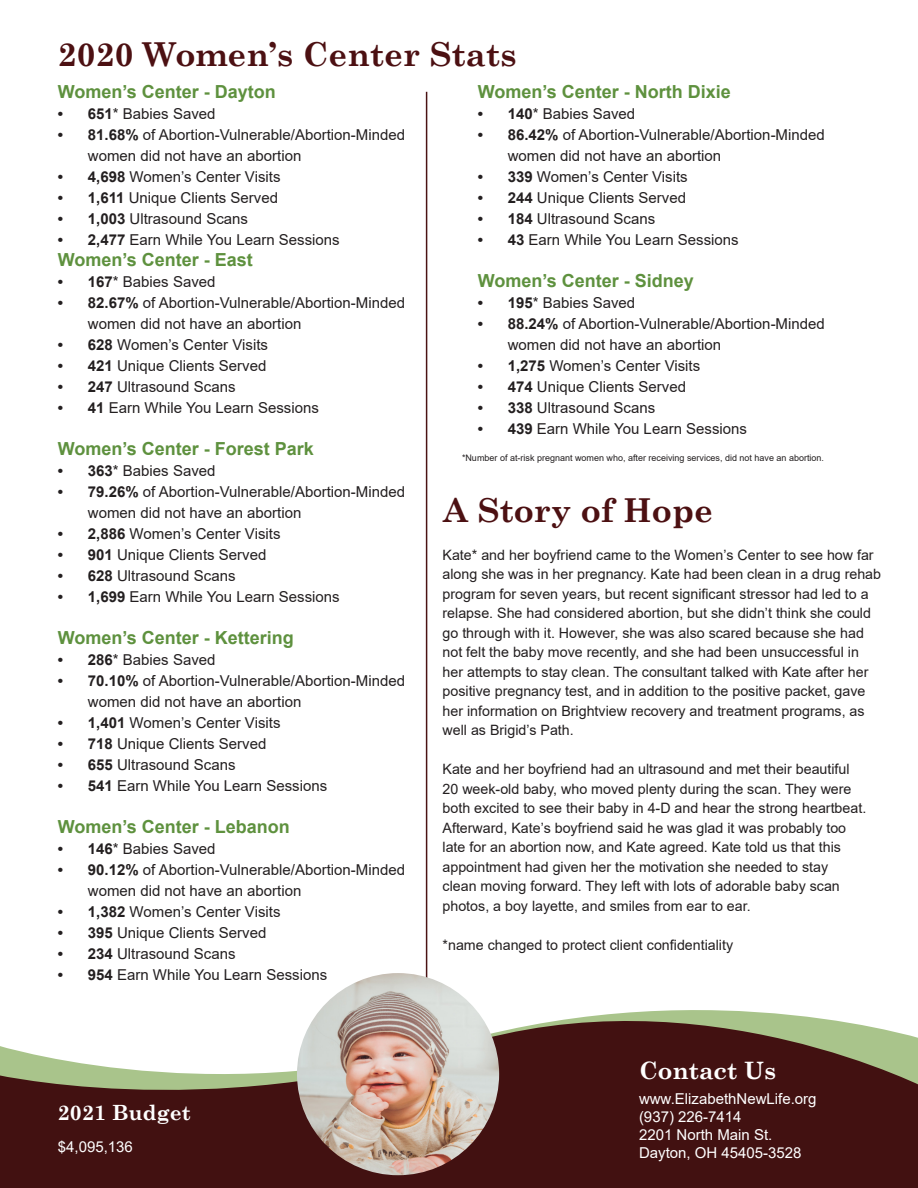
<style>
.page{position:relative;width:918px;height:1188px;background:#fff}
.page>*{position:absolute;margin:0;border:0;box-sizing:border-box;transform-origin:0 0}
.t1{font:700 33px "Century Schoolbook";color:#4c1012}
.Larger_Big_Head{font:700 24px "Century Schoolbook";color:#fff}
.Larger_Big_Head-2{font:700 21px "Century Schoolbook";color:#fff}
.Smaller_Head{font:700 18px "Arial";color:#5e913e}
.t2{font:15px/21px "Arial";color:#231f20}
.regular{font:15px "Arial";color:#fff}
.Larger_Big_Head-3{font:15px "Arial";color:#fff}
.Bulleted{font:14.25px/19.5px "Arial";color:#231f20}
.Bulleted-2{font:9px "Arial";color:#231f20}
.s1{font-weight:700}
</style>
<div class="page">
<div style="left:0;top:969px;width:918px;height:219px;background:#421111"></div>
<svg style="left:0;top:970px;width:918px;height:156px"></svg>
<hr style="left:426px;top:92px;width:1px;height:928px;background:#4a1314">
<img style="left:297px;top:973px;width:202px;height:202px;border-radius:101px">
<p class="t1" style="left:58px;top:28px;width:460px">2020 Women’s Center Stats</p>
<p class="Smaller_Head" style="left:58px;top:79px;width:220px">Women’s Center - Dayton</p>
<p class="t2" style="left:58px;top:103px;width:159px"><span class="s1">• 651</span>* Babies Saved</p>
<p class="t2" style="left:88px;top:124px;width:319px;text-indent:-30px"><span class="s1">• 81.68%</span> of Abortion-Vulnerable/Abortion-Minded women did not have an abortion</p>
<p class="t2" style="left:58px;top:166px;width:224px"><span class="s1">• 4,698</span> Women’s Center Visits</p>
<p class="t2" style="left:58px;top:187px;width:222px"><span class="s1">• 1,611</span> Unique Clients Served</p>
<p class="t2" style="left:58px;top:208px;width:192px"><span class="s1">• 1,003</span> Ultrasound Scans</p>
<p class="t2" style="left:58px;top:229px;width:283px"><span class="s1">• 2,477</span> Earn While You Learn Sessions</p>
<p class="Smaller_Head" style="left:58px;top:247px;width:197px">Women’s Center - East</p>
<p class="t2" style="left:58px;top:271px;width:159px"><span class="s1">• 167</span>* Babies Saved</p>
<p class="t2" style="left:88px;top:292px;width:319px;text-indent:-30px"><span class="s1">• 82.67%</span> of Abortion-Vulnerable/Abortion-Minded women did not have an abortion</p>
<p class="t2" style="left:58px;top:334px;width:212px"><span class="s1">• 628</span> Women’s Center Visits</p>
<p class="t2" style="left:58px;top:355px;width:210px"><span class="s1">• 421</span> Unique Clients Served</p>
<p class="t2" style="left:58px;top:376px;width:179px"><span class="s1">• 247</span> Ultrasound Scans</p>
<p class="t2" style="left:58px;top:397px;width:262px"><span class="s1">• 41</span> Earn While You Learn Sessions</p>
<p class="Smaller_Head" style="left:58px;top:436px;width:258px">Women’s Center - Forest Park</p>
<p class="t2" style="left:58px;top:460px;width:159px"><span class="s1">• 363</span>* Babies Saved</p>
<p class="t2" style="left:88px;top:481px;width:319px;text-indent:-30px"><span class="s1">• 79.26%</span> of Abortion-Vulnerable/Abortion-Minded women did not have an abortion</p>
<p class="t2" style="left:58px;top:523px;width:224px"><span class="s1">• 2,886</span> Women’s Center Visits</p>
<p class="t2" style="left:58px;top:544px;width:210px"><span class="s1">• 901</span> Unique Clients Served</p>
<p class="t2" style="left:58px;top:565px;width:179px"><span class="s1">• 628</span> Ultrasound Scans</p>
<p class="t2" style="left:58px;top:586px;width:283px"><span class="s1">• 1,699</span> Earn While You Learn Sessions</p>
<p class="Smaller_Head" style="left:58px;top:625px;width:238px">Women’s Center - Kettering</p>
<p class="t2" style="left:58px;top:649px;width:159px"><span class="s1">• 286</span>* Babies Saved</p>
<p class="t2" style="left:88px;top:670px;width:319px;text-indent:-30px"><span class="s1">• 70.10%</span> of Abortion-Vulnerable/Abortion-Minded women did not have an abortion</p>
<p class="t2" style="left:58px;top:712px;width:224px"><span class="s1">• 1,401</span> Women’s Center Visits</p>
<p class="t2" style="left:58px;top:733px;width:210px"><span class="s1">• 718</span> Unique Clients Served</p>
<p class="t2" style="left:58px;top:754px;width:179px"><span class="s1">• 655</span> Ultrasound Scans</p>
<p class="t2" style="left:58px;top:775px;width:271px"><span class="s1">• 541</span> Earn While You Learn Sessions</p>
<p class="Smaller_Head" style="left:58px;top:814px;width:234px">Women’s Center - Lebanon</p>
<p class="t2" style="left:58px;top:838px;width:159px"><span class="s1">• 146</span>* Babies Saved</p>
<p class="t2" style="left:88px;top:859px;width:319px;text-indent:-30px"><span class="s1">• 90.12%</span> of Abortion-Vulnerable/Abortion-Minded women did not have an abortion</p>
<p class="t2" style="left:58px;top:901px;width:224px"><span class="s1">• 1,382</span> Women’s Center Visits</p>
<p class="t2" style="left:58px;top:922px;width:210px"><span class="s1">• 395</span> Unique Clients Served</p>
<p class="t2" style="left:58px;top:943px;width:179px"><span class="s1">• 234</span> Ultrasound Scans</p>
<p class="t2" style="left:58px;top:964px;width:271px"><span class="s1">• 954</span> Earn While You Learn Sessions</p>
<p class="Larger_Big_Head-2" style="left:58px;top:1096px;width:134px">2021 Budget</p>
<p class="Larger_Big_Head-3" style="left:58px;top:1136px;width:77px">$4,095,136</p>
<p class="Smaller_Head" style="left:478px;top:79px;width:255px">Women’s Center - North Dixie</p>
<p class="t2" style="left:478px;top:103px;width:159px"><span class="s1">• 140</span>* Babies Saved</p>
<p class="t2" style="left:508px;top:124px;width:319px;text-indent:-30px"><span class="s1">• 86.42%</span> of Abortion-Vulnerable/Abortion-Minded women did not have an abortion</p>
<p class="t2" style="left:478px;top:166px;width:212px"><span class="s1">• 339</span> Women’s Center Visits</p>
<p class="t2" style="left:478px;top:187px;width:210px"><span class="s1">• 244</span> Unique Clients Served</p>
<p class="t2" style="left:478px;top:208px;width:179px"><span class="s1">• 184</span> Ultrasound Scans</p>
<p class="t2" style="left:478px;top:229px;width:262px"><span class="s1">• 43</span> Earn While You Learn Sessions</p>
<p class="Smaller_Head" style="left:478px;top:268px;width:218px">Women’s Center - Sidney</p>
<p class="t2" style="left:478px;top:292px;width:159px"><span class="s1">• 195</span>* Babies Saved</p>
<p class="t2" style="left:508px;top:313px;width:319px;text-indent:-30px"><span class="s1">• 88.24%</span> of Abortion-Vulnerable/Abortion-Minded women did not have an abortion</p>
<p class="t2" style="left:478px;top:355px;width:224px"><span class="s1">• 1,275</span> Women’s Center Visits</p>
<p class="t2" style="left:478px;top:376px;width:210px"><span class="s1">• 474</span> Unique Clients Served</p>
<p class="t2" style="left:478px;top:397px;width:179px"><span class="s1">• 338</span> Ultrasound Scans</p>
<p class="t2" style="left:478px;top:418px;width:271px"><span class="s1">• 439</span> Earn While You Learn Sessions</p>
<p class="Bulleted-2" style="left:462px;top:452px;width:364px">*Number of at-risk pregnant women who, after receiving services, did not have an abortion.</p>
<p class="t1" style="left:443px;top:485px;width:271px">A Story of Hope</p>
<p class="Bulleted" style="left:443px;top:545px;width:440px">Kate* and her boyfriend came to the Women’s Center to see how far along she was in her pregnancy. Kate had been clean in a drug rehab program for seven years, but recent significant stressor had led to a relapse. She had considered abortion, but she didn’t think she could</p>
<p class="Bulleted" style="left:443px;top:623px;width:423px">go through with it. However, she was also scared because she had</p>
<p class="Bulleted" style="left:443px;top:642px;width:418px">not felt the baby move recently, and she had been unsuccessful in</p>
<p class="Bulleted" style="left:443px;top:662px;width:427px">her attempts to stay clean. The consultant talked with Kate after her positive pregnancy test, and in addition to the positive packet, gave</p>
<p class="Bulleted" style="left:443px;top:701px;width:424px">her information on Brightview recovery and treatment programs, as well as Brigid’s Path.</p>
<p class="Bulleted" style="left:443px;top:759px;width:409px">Kate and her boyfriend had an ultrasound and met their beautiful</p>
<p class="Bulleted" style="left:443px;top:779px;width:410px">20 week-old baby, who moved plenty during the scan. They were</p>
<p class="Bulleted" style="left:443px;top:798px;width:425px">both excited to see their baby in 4-D and hear the strong heartbeat.</p>
<p class="Bulleted" style="left:443px;top:818px;width:405px">Afterward, Kate’s boyfriend said he was glad it was probably too</p>
<p class="Bulleted" style="left:443px;top:837px;width:400px">late for an abortion now, and Kate agreed. Kate told us that this</p>
<p class="Bulleted" style="left:443px;top:857px;width:387px">appointment had given her the motivation she needed to stay</p>
<p class="Bulleted" style="left:443px;top:876px;width:399px">clean moving forward. They left with lots of adorable baby scan</p>
<p class="Bulleted" style="left:443px;top:896px;width:310px">photos, a boy layette, and smiles from ear to ear.</p>
<p class="Bulleted" style="left:443px;top:935px;width:292px">*name changed to protect client confidentiality</p>
<p class="Larger_Big_Head" style="left:639px;top:1051px;width:139px">Contact Us</p>
<p class="regular" style="left:639px;top:1088px;width:179px">www.ElizabethNewLife.org</p>
<p class="regular" style="left:639px;top:1106px;width:104px">(937) 226-7414</p>
<p class="regular" style="left:639px;top:1124px;width:135px">2201 North Main St.</p>
<p class="regular" style="left:639px;top:1142px;width:164px">Dayton, OH 45405-3528</p>
</div>
